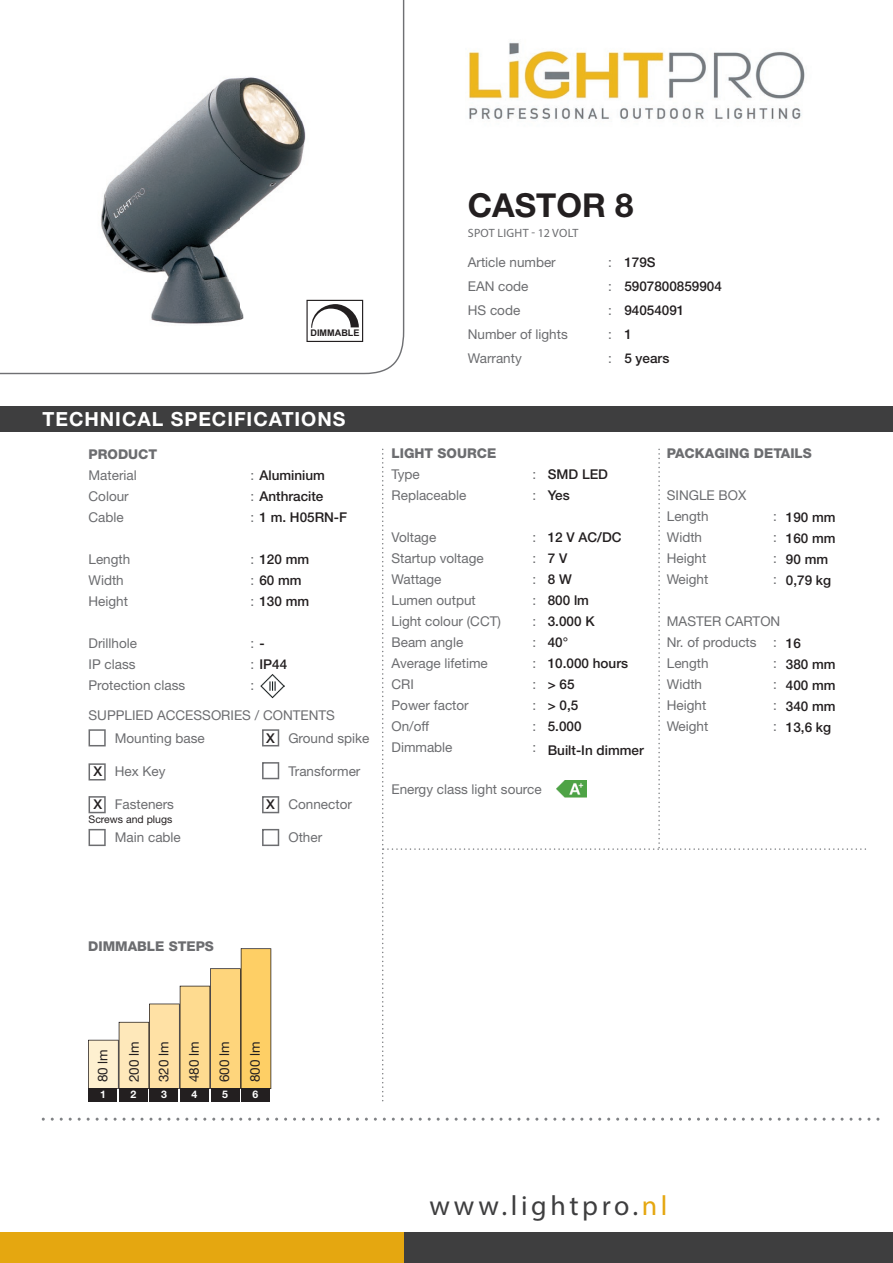
<style>
.page{position:relative;width:893px;height:1263px;background:#fff}
.page>*{position:absolute;margin:0;border:0;box-sizing:border-box;transform-origin:0 0}
.t1{font:700 33px "Helvetica Neue LT Std";color:#231f20}
.t2{font:27.9px "Myriad Pro";letter-spacing:.13em;color:#3e3e3f}
.t3{font:700 19.5px "Helvetica Neue LT Std";letter-spacing:.05em;color:#fff}
.t4{font:13.5px/21px "Helvetica Neue LT Std";color:#6c6d70}
.t5{font:500 13.5px/21px "Helvetica Neue LT Std";color:#231f20}
.t6{font:800 13.5px "Helvetica Neue LT Std";color:#6c6d70}
.t7{font:13.5px/29.4px "Helvetica Neue LT Std";color:#231f20}
.t8{font:12px "Myriad Pro";letter-spacing:.02em;color:#6c6d70}
.t9{font:10.5px "Helvetica Neue LT Std";color:#231f20}
.t10{font:700 10.5px "Helvetica Neue LT Std";color:#fff}
.t11{font:700 9.15px "Arial";color:#231f20}
.s1{font-weight:400;color:#6c6d70}
.s2{font-weight:500;color:#231f20}
.s3{color:#e5a710}
</style>
<div class="page">
<svg style="left:0;top:0;width:404px;height:374px"></svg>
<div style="left:0;top:406px;width:893px;height:26px;background:#3e3e3f"></div>
<svg style="left:42px;top:1118px;width:837px;height:3px"></svg>
<div style="left:404px;top:1232px;width:489px;height:31px;background:#3e3e3f"></div>
<div style="left:0;top:1232px;width:404px;height:31px;background:#e5a710"></div>
<svg style="left:382px;top:449px;width:484px;height:652px"></svg>
<svg style="left:89px;top:729px;width:17px;height:17px"></svg>
<svg style="left:89px;top:763px;width:17px;height:17px"></svg>
<svg style="left:89px;top:796px;width:17px;height:17px"></svg>
<svg style="left:262px;top:729px;width:17px;height:17px"></svg>
<svg style="left:262px;top:762px;width:17px;height:17px"></svg>
<svg style="left:262px;top:796px;width:17px;height:17px"></svg>
<svg style="left:262px;top:829px;width:17px;height:17px"></svg>
<svg style="left:89px;top:829px;width:17px;height:17px"></svg>
<img style="left:260px;top:674px;width:25px;height:24px">
<img style="left:468px;top:42px;width:337px;height:78px">
<img style="left:81px;top:68px;width:267px;height:269px">
<img style="left:557px;top:780px;width:29px;height:17px">
<svg style="left:306px;top:300px;width:57px;height:42px"></svg>
<svg style="left:88px;top:948px;width:183px;height:141px"></svg>
<div style="left:89px;top:1088px;width:28px;height:13px;background:#231f20"></div>
<div style="left:119px;top:1088px;width:29px;height:13px;background:#231f20"></div>
<div style="left:150px;top:1088px;width:28px;height:13px;background:#231f20"></div>
<div style="left:180px;top:1088px;width:29px;height:13px;background:#231f20"></div>
<div style="left:211px;top:1088px;width:28px;height:13px;background:#231f20"></div>
<div style="left:241px;top:1088px;width:29px;height:13px;background:#231f20"></div>
<p class="t11" style="left:310px;top:327px;width:51px">DIMMABLE</p>
<h3 class="t3" style="left:43px;top:407px;width:304px">TECHNICAL SPECIFICATIONS</h3>
<p class="t6" style="left:89px;top:446px;width:70px">PRODUCT</p>
<p class="t4" style="left:89px;top:464px;width:50px">Material</p>
<p class="t5" style="left:251px;top:465px;width:76px"><span class="s1">:</span> Aluminium</p>
<p class="t4" style="left:89px;top:485px;width:42px">Colour</p>
<p class="t5" style="left:251px;top:486px;width:74px"><span class="s1">:</span> Anthracite</p>
<p class="t4" style="left:89px;top:506px;width:37px">Cable</p>
<p class="t5" style="left:251px;top:507px;width:98px"><span class="s1">:</span> 1 m. H05RN-F</p>
<p class="t4" style="left:89px;top:548px;width:43px">Length</p>
<p class="t5" style="left:251px;top:549px;width:60px"><span class="s1">:</span> 120 mm</p>
<p class="t4" style="left:89px;top:569px;width:37px">Width</p>
<p class="t5" style="left:251px;top:570px;width:53px"><span class="s1">:</span> 60 mm</p>
<p class="t4" style="left:89px;top:590px;width:41px">Height</p>
<p class="t5" style="left:251px;top:591px;width:60px"><span class="s1">:</span> 130 mm</p>
<p class="t4" style="left:89px;top:632px;width:50px">Drillhole</p>
<p class="t4" style="left:251px;top:632px;width:16px">: <span class="s2">-</span></p>
<p class="t4" style="left:89px;top:653px;width:48px">IP class</p>
<p class="t5" style="left:251px;top:654px;width:38px"><span class="s1">:</span> IP44</p>
<p class="t4" style="left:89px;top:674px;width:98px">Protection class</p>
<p class="t4" style="left:251px;top:674px;width:5px">:</p>
<p class="t4" style="left:89px;top:704px;width:248px">SUPPLIED ACCESSORIES / CONTENTS</p>
<p class="t4" style="left:115px;top:728px;width:92px">Mounting base</p>
<p class="t4" style="left:115px;top:761px;width:52px">Hex Key</p>
<p class="t4" style="left:115px;top:794px;width:61px">Fasteners</p>
<p class="t4" style="left:115px;top:827px;width:68px">Main cable</p>
<p class="t5" style="left:94px;top:761px;width:10px">X</p>
<p class="t5" style="left:94px;top:794px;width:10px">X</p>
<p class="t9" style="left:89px;top:813px;width:85px">Screws and plugs</p>
<p class="t5" style="left:266px;top:727px;width:10px">X</p>
<p class="t5" style="left:266px;top:793px;width:10px">X</p>
<p class="t4" style="left:288px;top:728px;width:83px">Ground spike</p>
<p class="t4" style="left:288px;top:761px;width:74px">Transformer</p>
<p class="t4" style="left:288px;top:794px;width:65px">Connector</p>
<p class="t4" style="left:288px;top:827px;width:35px">Other</p>
<h1 class="t1" style="left:468px;top:185px;width:167px">CASTOR 8</h1>
<p class="t8" style="left:468px;top:225px;width:112px">SPOT LIGHT - 12 VOLT</p>
<p class="t4" style="left:468px;top:252px;width:90px">Article number</p>
<p class="t4" style="left:608px;top:252px;width:5px">:</p>
<p class="t4" style="left:468px;top:276px;width:62px">EAN code</p>
<p class="t4" style="left:608px;top:276px;width:5px">:</p>
<p class="t4" style="left:468px;top:300px;width:54px">HS code</p>
<p class="t4" style="left:608px;top:300px;width:5px">:</p>
<p class="t4" style="left:468px;top:324px;width:102px">Number of lights</p>
<p class="t4" style="left:608px;top:324px;width:5px">:</p>
<p class="t4" style="left:468px;top:348px;width:55px">Warranty</p>
<p class="t4" style="left:608px;top:348px;width:5px">:</p>
<p class="t5" style="left:624px;top:250px;width:99px;line-height:24px">179S<br>5907800859904<br>94054091<br>1<br>5 years</p>
<p class="t6" style="left:391px;top:445px;width:106px">LIGHT SOURCE</p>
<p class="t4" style="left:391px;top:464px;width:30px">Type</p>
<p class="t4" style="left:532px;top:464px;width:5px">:</p>
<p class="t4" style="left:391px;top:485px;width:76px">Replaceable</p>
<p class="t4" style="left:532px;top:485px;width:5px">:</p>
<p class="t4" style="left:391px;top:527px;width:46px">Voltage</p>
<p class="t4" style="left:532px;top:527px;width:5px">:</p>
<p class="t4" style="left:391px;top:548px;width:94px">Startup voltage</p>
<p class="t4" style="left:532px;top:548px;width:5px">:</p>
<p class="t4" style="left:391px;top:569px;width:52px">Wattage</p>
<p class="t4" style="left:532px;top:569px;width:5px">:</p>
<p class="t4" style="left:391px;top:590px;width:86px">Lumen output</p>
<p class="t4" style="left:532px;top:590px;width:5px">:</p>
<p class="t4" style="left:391px;top:611px;width:111px">Light colour (CCT)</p>
<p class="t4" style="left:532px;top:611px;width:5px">:</p>
<p class="t4" style="left:391px;top:632px;width:73px">Beam angle</p>
<p class="t4" style="left:532px;top:632px;width:5px">:</p>
<p class="t4" style="left:391px;top:653px;width:98px">Average lifetime</p>
<p class="t4" style="left:532px;top:653px;width:5px">:</p>
<p class="t4" style="left:391px;top:674px;width:24px">CRI</p>
<p class="t4" style="left:532px;top:674px;width:5px">:</p>
<p class="t4" style="left:391px;top:695px;width:79px">Power factor</p>
<p class="t4" style="left:532px;top:695px;width:5px">:</p>
<p class="t4" style="left:391px;top:716px;width:39px">On/off</p>
<p class="t4" style="left:532px;top:716px;width:5px">:</p>
<p class="t4" style="left:391px;top:737px;width:63px">Dimmable</p>
<p class="t4" style="left:532px;top:737px;width:5px">:</p>
<p class="t4" style="left:391px;top:779px;width:152px">Energy class light source</p>
<p class="t5" style="left:548px;top:464px;width:62px">SMD LED<br>Yes</p>
<p class="t5" style="left:548px;top:527px;width:82px">12 V AC/DC<br>7 V<br>8 W<br>800 lm<br>3.000 K<br>40°<br>10.000 hours &gt; 65<br>&gt; 0,5<br>5.000</p>
<p class="t5" style="left:548px;top:739px;width:98px">Built-In dimmer</p>
<p class="t6" style="left:667px;top:445px;width:147px">PACKAGING DETAILS</p>
<p class="t4" style="left:667px;top:485px;width:81px">SINGLE BOX<br>Length</p>
<p class="t5" style="left:786px;top:507px;width:51px">190 mm<br>160 mm<br>90 mm<br>0,79 kg</p>
<p class="t4" style="left:773px;top:506px;width:5px">:</p>
<p class="t4" style="left:667px;top:527px;width:37px">Width</p>
<p class="t4" style="left:773px;top:527px;width:5px">:</p>
<p class="t4" style="left:667px;top:548px;width:41px">Height</p>
<p class="t4" style="left:773px;top:548px;width:5px">:</p>
<p class="t4" style="left:667px;top:569px;width:43px">Weight</p>
<p class="t4" style="left:773px;top:569px;width:5px">:</p>
<p class="t4" style="left:667px;top:611px;width:115px">MASTER CARTON<br>Nr. of products :<br>Length</p>
<p class="t5" style="left:786px;top:633px;width:51px">16<br>380 mm<br>400 mm<br>340 mm<br>13,6 kg</p>
<p class="t4" style="left:773px;top:653px;width:5px">:</p>
<p class="t4" style="left:667px;top:674px;width:37px">Width</p>
<p class="t4" style="left:773px;top:674px;width:5px">:</p>
<p class="t4" style="left:667px;top:695px;width:41px">Height</p>
<p class="t4" style="left:773px;top:695px;width:5px">:</p>
<p class="t4" style="left:667px;top:716px;width:43px">Weight</p>
<p class="t4" style="left:773px;top:716px;width:5px">:</p>
<p class="t6" style="left:88px;top:938px;width:127px">DIMMABLE STEPS</p>
<p class="t7" style="left:88px;top:1082px;width:35px;rotate:-90deg">80 lm</p>
<p class="t7" style="left:119px;top:1082px;width:42px;rotate:-90deg">200 lm<br>320 lm</p>
<p class="t7" style="left:179px;top:1082px;width:42px;rotate:-90deg">480 lm</p>
<p class="t7" style="left:210px;top:1082px;width:42px;rotate:-90deg">600 lm</p>
<p class="t7" style="left:240px;top:1082px;width:42px;rotate:-90deg">800 lm</p>
<p class="t10" style="left:100px;top:1088px;width:7px">1</p>
<p class="t10" style="left:131px;top:1088px;width:7px">2</p>
<p class="t10" style="left:161px;top:1088px;width:7px">3</p>
<p class="t10" style="left:192px;top:1088px;width:7px">4</p>
<p class="t10" style="left:222px;top:1088px;width:7px">5</p>
<p class="t10" style="left:253px;top:1088px;width:7px">6</p>
<h2 class="t2" style="left:429px;top:1188px;width:240px">www.lightpro.<span class="s3">nl</span></h2>
</div>
